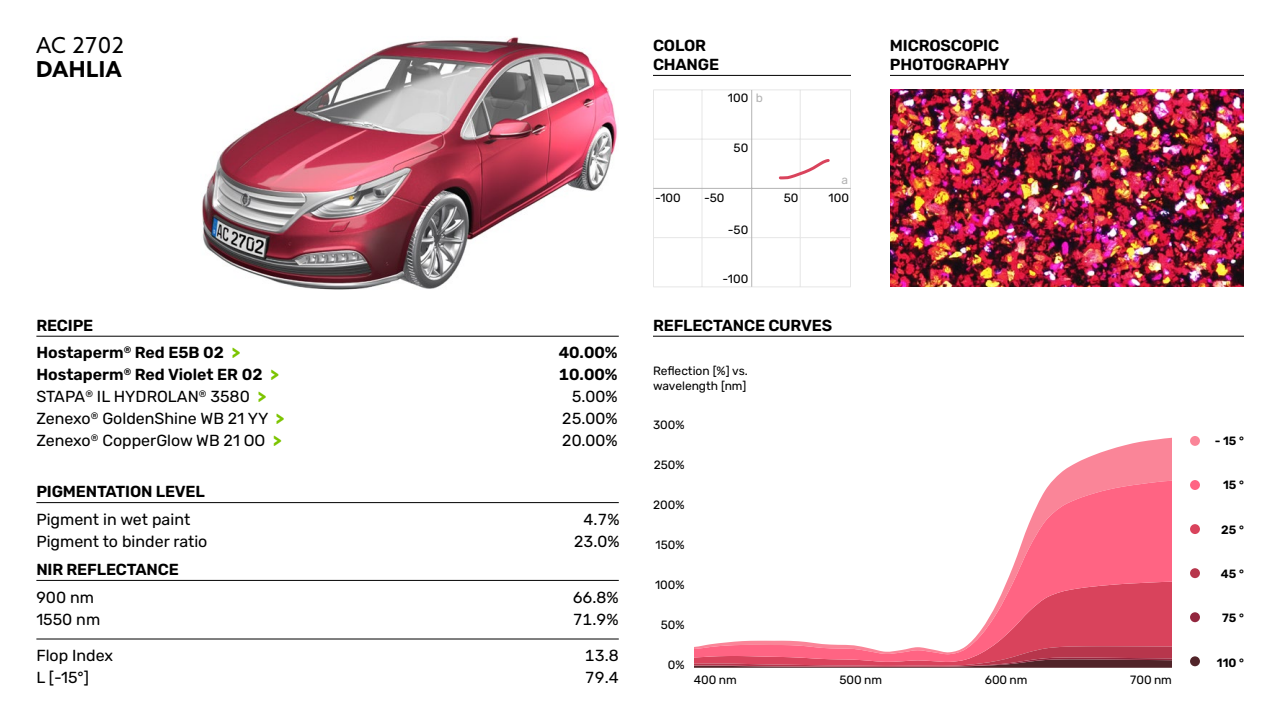
<style>
.page{position:relative;width:1280px;height:720px;background:#fff}
.page>*{position:absolute;margin:0;border:0;box-sizing:border-box;transform-origin:0 0}
.t1{font:22px "Azo Sans";letter-spacing:.015em;color:#000}
.t2{font:700 22px "Azo Sans";letter-spacing:.02em;color:#000}
.t3{font:16px "Rubik";color:#000}
.Text_Rubik_16pt{font:600 16px "Rubik";letter-spacing:-.01em;color:#000}
.t4{font:12px/14.4px "Rubik";color:#000}
.running_title_GOTHAM{font:600 12px "Rubik";color:#000}
.t5{font:12px "Rubik";color:#b3b3b3}
.s1{font-weight:800;color:#7cc400}
</style>
<div class="page">
<img style="left:202px;top:37px;width:416px;height:253px">
<img style="left:890px;top:89px;width:354px;height:198px">
<hr style="left:890px;top:75px;width:354px;height:1px;background:#000">
<hr style="left:653px;top:336px;width:591px;height:1px;background:#000">
<svg style="left:1052px;top:438px;width:120px;height:43px;fill:#fa8598"></svg>
<svg style="left:701px;top:481px;width:471px;height:165px"></svg>
<svg style="left:694px;top:646px;width:478px;height:22px;background:#c95469"></svg>
<div style="left:1190px;top:480px;width:10px;height:10px;background:#ff6483;border-radius:50%"></div>
<div style="left:1190px;top:524px;width:10px;height:10px;background:#d9435c;border-radius:50%"></div>
<div style="left:1190px;top:568px;width:10px;height:10px;background:#b7364c;border-radius:50%"></div>
<div style="left:1190px;top:612px;width:10px;height:10px;background:#92263e;border-radius:50%"></div>
<div style="left:1190px;top:656px;width:10px;height:10px;background:#512429;border-radius:50%"></div>
<div style="left:1190px;top:436px;width:10px;height:10px;background:#fa8598;border-radius:50%"></div>
<hr style="left:36px;top:336px;width:583px;height:1px;background:#000">
<hr style="left:36px;top:502px;width:583px;height:1px;background:#000">
<hr style="left:36px;top:580px;width:583px;height:1px;background:#000">
<hr style="left:36px;top:639px;width:583px;height:1px;background:#000">
<hr style="left:653px;top:75px;width:198px;height:1px;background:#000">
<svg style="left:653px;top:89px;width:198px;height:198px"></svg>
<hr style="left:751px;top:90px;width:1px;height:197px;background:#b3b3b3">
<hr style="left:653px;top:188px;width:198px;height:1px;background:#b3b3b3">
<svg style="left:777px;top:157px;width:55px;height:25px"></svg>
<p class="t1" style="left:36px;top:31px;width:90px">AC 2702</p>
<p class="t2" style="left:36px;top:55px;width:88px">DAHLIA</p>
<p class="Text_Rubik_16pt" style="left:36px;top:316px;width:58px">RECIPE</p>
<p class="Text_Rubik_16pt" style="left:36px;top:344px;width:206px">Hostaperm<sup>®</sup> Red E5B 02 <span class="s1">&gt;</span></p>
<p class="Text_Rubik_16pt" style="left:559px;top:344px;width:60px">40.00%</p>
<p class="Text_Rubik_16pt" style="left:36px;top:366px;width:244px">Hostaperm<sup>®</sup> Red Violet ER 02 <span class="s1">&gt;</span></p>
<p class="Text_Rubik_16pt" style="left:559px;top:366px;width:60px">10.00%</p>
<p class="t3" style="left:36px;top:388px;width:231px">STAPA<sup>®</sup> IL HYDROLAN<sup>®</sup> 3580 <span class="s1">&gt;</span></p>
<p class="t3" style="left:572px;top:388px;width:47px">5.00%</p>
<p class="t3" style="left:36px;top:410px;width:249px">Zenexo<sup>®</sup> GoldenShine WB 21 YY <span class="s1">&gt;</span></p>
<p class="t3" style="left:562px;top:410px;width:57px">25.00%</p>
<p class="t3" style="left:36px;top:432px;width:247px">Zenexo<sup>®</sup> CopperGlow WB 21 OO <span class="s1">&gt;</span></p>
<p class="t3" style="left:562px;top:432px;width:57px">20.00%</p>
<p class="Text_Rubik_16pt" style="left:36px;top:483px;width:170px">PIGMENTATION LEVEL</p>
<p class="t3" style="left:36px;top:510px;width:155px">Pigment in wet paint</p>
<p class="t3" style="left:584px;top:510px;width:38px">4.7%</p>
<p class="t3" style="left:36px;top:532px;width:173px">Pigment to binder ratio</p>
<p class="t3" style="left:574px;top:532px;width:47px">23.0%</p>
<p class="Text_Rubik_16pt" style="left:36px;top:561px;width:144px">NIR REFLECTANCE</p>
<p class="t3" style="left:36px;top:588px;width:59px">900 nm</p>
<p class="t3" style="left:573px;top:588px;width:47px">66.8%</p>
<p class="t3" style="left:36px;top:610px;width:65px">1550 nm</p>
<p class="t3" style="left:573px;top:610px;width:47px">71.9%</p>
<p class="t3" style="left:36px;top:647px;width:78px">Flop Index</p>
<p class="t3" style="left:585px;top:647px;width:35px">13.8</p>
<p class="t3" style="left:36px;top:669px;width:54px">L [-15°]</p>
<p class="t3" style="left:585px;top:669px;width:35px">79.4</p>
<p class="Text_Rubik_16pt" style="left:653px;top:36px;width:55px">COLOR</p>
<p class="Text_Rubik_16pt" style="left:653px;top:56px;width:68px">CHANGE</p>
<p class="t4" style="left:728px;top:91px;width:22px">100</p>
<p class="t5" style="left:756px;top:91px;width:9px">b</p>
<p class="t4" style="left:734px;top:141px;width:16px">50</p>
<p class="t4" style="left:655px;top:191px;width:27px">-100</p>
<p class="t4" style="left:704px;top:191px;width:22px">-50</p>
<p class="t4" style="left:784px;top:191px;width:16px">50</p>
<p class="t4" style="left:728px;top:223px;width:22px">-50</p>
<p class="t4" style="left:723px;top:272px;width:27px">-100</p>
<p class="t5" style="left:842px;top:173px;width:8px">a</p>
<p class="t4" style="left:829px;top:191px;width:22px">100</p>
<p class="Text_Rubik_16pt" style="left:653px;top:316px;width:181px">REFLECTANCE CURVES</p>
<p class="t4" style="left:653px;top:364px;width:96px">Reflection [%] vs. wavelength [nm]</p>
<p class="t4" style="left:653px;top:418px;width:33px">300%</p>
<p class="t4" style="left:654px;top:458px;width:32px">250%</p>
<p class="t4" style="left:653px;top:498px;width:33px">200%</p>
<p class="t4" style="left:656px;top:538px;width:31px">150%</p>
<p class="t4" style="left:655px;top:578px;width:31px">100%</p>
<p class="t4" style="left:661px;top:618px;width:25px">50%</p>
<p class="t4" style="left:668px;top:658px;width:18px">0%</p>
<p class="Text_Rubik_16pt" style="left:890px;top:36px;width:111px">MICROSCOPIC</p>
<p class="Text_Rubik_16pt" style="left:890px;top:56px;width:121px">PHOTOGRAPHY</p>
<p class="t4" style="left:694px;top:673px;width:45px">400 nm</p>
<p class="t4" style="left:839px;top:673px;width:44px">500 nm</p>
<p class="t4" style="left:985px;top:673px;width:44px">600 nm</p>
<p class="t4" style="left:1130px;top:673px;width:43px">700 nm</p>
<p class="running_title_GOTHAM" style="left:1215px;top:434px;width:31px">- 15 °</p>
<p class="running_title_GOTHAM" style="left:1223px;top:478px;width:22px">15 °</p>
<p class="running_title_GOTHAM" style="left:1221px;top:523px;width:24px">25 °</p>
<p class="running_title_GOTHAM" style="left:1221px;top:567px;width:25px">45 °</p>
<p class="running_title_GOTHAM" style="left:1222px;top:611px;width:23px">75 °</p>
<p class="running_title_GOTHAM" style="left:1217px;top:656px;width:29px">110 °</p>
</div>
